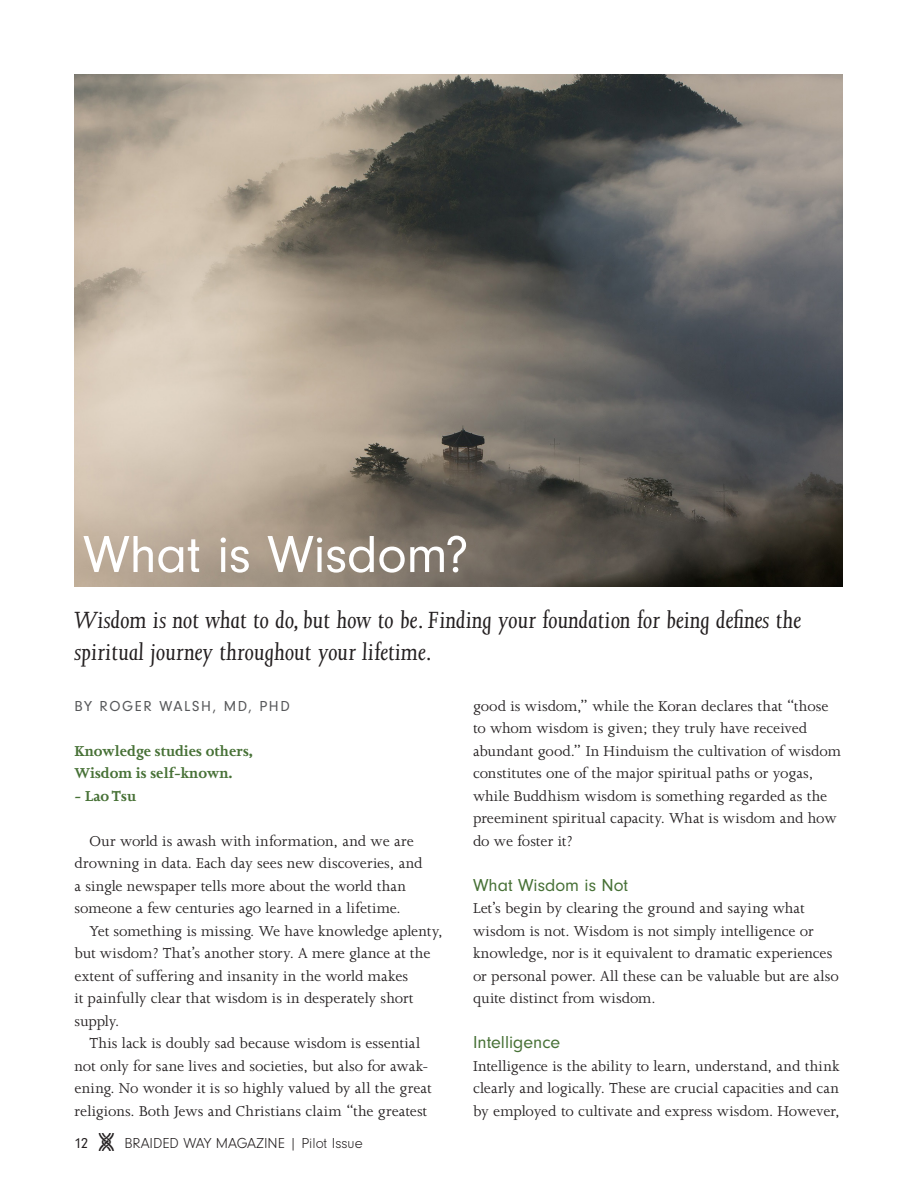
<style>
.page{position:relative;width:918px;height:1188px;background:#fff}
.page>*{position:absolute;margin:0;border:0;box-sizing:border-box;transform-origin:0 0}
.HEAD-Neu_30{font:54px "Neuzeit Gro T";letter-spacing:-.01em;color:#fff}
.INTRO_paragraph{font:italic 27px/31.5px "Joanna";color:#231f20}
.SUB-Neuzeit_reg-colo{font:18px "Neuzeit Gro T";color:#477136}
.BT-Joanna{font:16.5px/22.5px "Joanna";color:#231f20}
.subhead_in_text{font:700 16.5px "Joanna";color:#477136}
.t1{font:15px "Neuzeit Gro T Ligh";color:#231f20}
.BYLINE{font:15px "Neuzeit Gro T";letter-spacing:.11em;color:#57585a}
.s1{font-family:"Neuzeit Gro T"}
.s2{font-family:"DS Celtic Border 1"}
</style>
<div class="page">
<img style="left:74px;top:74px;width:769px;height:512px">
<p class="HEAD-Neu_30" style="left:83px;top:525px;width:387px">What is Wisdom?</p>
<p class="INTRO_paragraph" style="left:75px;top:605px;width:728px">Wisdom is not what to do, but how to be. Finding your foundation for being defines the spiritual journey throughout your lifetime.</p>
<p class="BYLINE" style="left:75px;top:698px;width:217px">BY ROGER WALSH, MD, PHD</p>
<p class="subhead_in_text" style="left:75px;top:742px;width:180px">Knowledge studies others,</p>
<p class="subhead_in_text" style="left:75px;top:764px;width:160px">Wisdom is self-known.</p>
<p class="subhead_in_text" style="left:75px;top:787px;width:63px">- Lao Tsu</p>
<p class="BT-Joanna" style="left:75px;top:830px;width:350px;text-indent:15px">Our world is awash with information, and we are drowning in data. Each day sees new discoveries, and a single newspaper tells more about the world than someone a few centuries ago learned in a lifetime.</p>
<p class="BT-Joanna" style="left:75px;top:920px;width:370px;text-indent:15px">Yet something is missing. We have knowledge aplenty, but wisdom? That’s another story. A mere glance at the extent of suffering and insanity in the world makes<br>it painfully clear that wisdom is in desperately short supply.</p>
<p class="BT-Joanna" style="left:75px;top:1032px;width:359px;text-align:center">This lack is doubly sad because wisdom is essential<br>not only for sane lives and societies, but also for awak&shy;ening. No wonder it is so highly valued by all the great religions. Both Jews and Christians claim “the greatest</p>
<p class="BT-Joanna" style="left:473px;top:695px;width:369px">good is wisdom,” while the Koran declares that “those to whom wisdom is given; they truly have received abundant good.” In Hinduism the cultivation of wisdom constitutes one of the major spiritual paths or yogas, while Buddhism wisdom is something regarded as the preeminent spiritual capacity. What is wisdom and how do we foster it?</p>
<p class="SUB-Neuzeit_reg-colo" style="left:473px;top:875px;width:157px">What Wisdom is Not</p>
<p class="BT-Joanna" style="left:473px;top:897px;width:367px">Let’s begin by clearing the ground and saying what wisdom is not. Wisdom is not simply intelligence or knowledge, nor is it equivalent to dramatic experiences or personal power. All these can be valuable but are also quite distinct from wisdom.</p>
<p class="SUB-Neuzeit_reg-colo" style="left:473px;top:1033px;width:89px">Intelligence</p>
<p class="BT-Joanna" style="left:473px;top:1055px;width:368px;text-align:justify">Intelligence is the ability to learn, understand, and think clearly and logically. These are crucial capacities and can by employed to cultivate and express wisdom. However,</p>
<p class="t1" style="left:74px;top:1135px;width:290px"><span class="s1">12</span> <span class="s2">w</span> BRAIDED WAY MAGAZINE | Pilot Issue</p>
</div>
